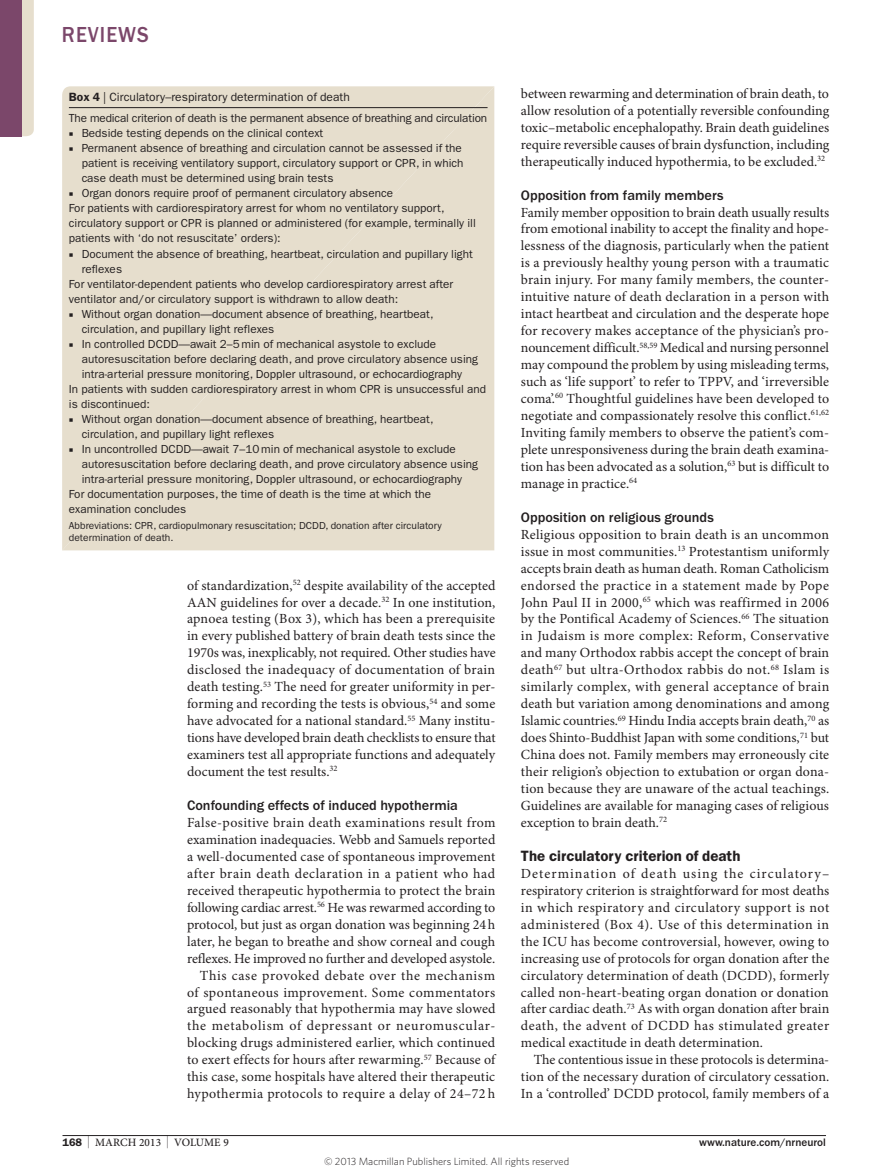
<style>
.page{position:relative;width:893px;height:1174px;background:#fff}
.page>*{position:absolute;margin:0;border:0;box-sizing:border-box;transform-origin:0 0}
.t1{font:500 22.5px "ITC Franklin Gothic Std";letter-spacing:.05em;color:#7b476a;scale:.9 1}
.Head_1{font:600 15px "ITC Franklin Gothic Std";color:#231f20}
.Head_2{font:500 14.25px "ITC Franklin Gothic Std";color:#231f20}
.Body_first{font:13.95px/17px "Minion Pro";letter-spacing:.005em;color:#231f20;text-align:justify}
.Body_text{font:13.95px/17px "Minion Pro";letter-spacing:.01em;color:#231f20;text-align:justify}
.Box_title{font:12px "ITC Franklin Gothic Std";color:#231f20}
.Box_body_bullet{font:11.7px/15px "ITC Franklin Gothic Std";color:#231f20}
.Box_body_first{font:11.7px/15px "ITC Franklin Gothic Std";color:#231f20}
.t2{font:500 11.25px "ITC Franklin Gothic Std";color:#231f20}
.t3{font:500 11.25px "Minion Pro";letter-spacing:.01em;color:#231f20}
.t4{font:300 10.5px "Whitney";color:#231f20}
.Box_footnote{font:10.2px/12.3px "ITC Franklin Gothic Std";color:#231f20}
.s1{font-weight:600}
.s2{font-family:"Minion Pro"}
.s3{font-family:"ITC Franklin Gothic Std";font-weight:600;font-size:10.95px}
.s4{font-size:12.9px}
</style>
<div class="page">
<hr style="left:63px;top:1135px;width:763px;height:1px;background:#231f20">
<div style="left:62px;top:86px;width:432px;height:464px;background:#e6decd"></div>
<hr style="left:69px;top:107px;width:419px;height:1px;background:#231f20">
<div style="left:22px;top:0;width:12px;height:136px;background:#e6decd"></div>
<div style="left:0;top:0;width:22px;height:136px;background:#7b476a"></div>
<h1 class="t1" style="left:62px;top:22px;width:98px">REVIEWS</h1>
<p class="Box_title" style="left:69px;top:90px;width:282px"><span class="s1">Box 4</span> | Circulatory–respiratory determination of death</p>
<p class="Box_body_first" style="left:69px;top:111px;width:420px">The medical criterion of death is the permanent absence of breathing and circulation</p>
<p class="Box_body_bullet" style="left:69px;top:126px;width:256px"><span class="s2">■</span> Bedside testing depends on the clinical context</p>
<p class="Box_body_bullet" style="left:82px;top:141px;width:383px;text-indent:-13px"><span class="s2">■</span> Permanent absence of breathing and circulation cannot be assessed if the patient is receiving ventilatory support, circulatory support or CPR, in which case death must be determined using brain tests</p>
<p class="Box_body_bullet" style="left:69px;top:186px;width:326px"><span class="s2">■</span> Organ donors require proof of permanent circulatory absence</p>
<p class="Box_body_first" style="left:69px;top:201px;width:408px">For patients with cardiorespiratory arrest for whom no ventilatory support, circulatory support or CPR is planned or administered (for example, terminally ill patients with ‘do not resuscitate’ orders):</p>
<p class="Box_body_bullet" style="left:82px;top:246px;width:393px;text-indent:-13px"><span class="s2">■</span> Document the absence of breathing, heartbeat, circulation and pupillary light reflexes</p>
<p class="Box_body_first" style="left:69px;top:276px;width:386px">For ventilator-dependent patients who develop cardiorespiratory arrest after ventilator and/or circulatory support is withdrawn to allow death:</p>
<p class="Box_body_bullet" style="left:82px;top:306px;width:353px;text-indent:-13px"><span class="s2">■</span> Without organ donation—document absence of breathing, heartbeat, circulation, and pupillary light reflexes</p>
<p class="Box_body_bullet" style="left:82px;top:336px;width:398px;text-indent:-13px"><span class="s2">■</span> In controlled DCDD—await 2–5 min of mechanical asystole to exclude autoresuscitation before declaring death, and prove circulatory absence using intra-arterial pressure monitoring, Doppler ultrasound, or echocardiography</p>
<p class="Box_body_first" style="left:69px;top:381px;width:419px">In patients with sudden cardiorespiratory arrest in whom CPR is unsuccessful and is discontinued:</p>
<p class="Box_body_bullet" style="left:82px;top:411px;width:353px;text-indent:-13px"><span class="s2">■</span> Without organ donation—document absence of breathing, heartbeat, circulation, and pupillary light reflexes</p>
<p class="Box_body_bullet" style="left:82px;top:441px;width:398px;text-indent:-13px"><span class="s2">■</span> In uncontrolled DCDD—await 7–10 min of mechanical asystole to exclude autoresuscitation before declaring death, and prove circulatory absence using intra-arterial pressure monitoring, Doppler ultrasound, or echocardiography</p>
<p class="Box_body_first" style="left:69px;top:486px;width:364px">For documentation purposes, the time of death is the time at which the examination concludes</p>
<p class="Box_footnote" style="left:69px;top:519px;width:374px">Abbreviations: CPR, cardiopulmonary resuscitation; DCDD, donation after circulatory determination of death.</p>
<p class="Body_first" style="left:187px;top:577px;width:310px">of standardization,<sup>52</sup> despite availability of the accepted AAN guidelines for over a decade.<sup>32</sup> In one institution, apnoea testing (Box 3), which has been a prerequisite in every published battery of brain death tests since the 1970s was, inexplicably, not required. Other studies have disclosed the inadequacy of documentation of brain death testing.<sup>53</sup> The need for greater uniformity in per&shy;forming and recording the tests is obvious,<sup>54</sup> and some have advocated for a national standard.<sup>55</sup> Many institu&shy;tions have developed brain death checklists to ensure that examiners test all appropriate functions and adequately document the test results.<sup>32</sup></p>
<p class="Head_2" style="left:187px;top:797px;width:272px">Confounding effects of induced hypothermia</p>
<p class="Body_first" style="left:187px;top:814px;width:310px">False-positive brain death examinations result from examination inadequacies. Webb and Samuels reported a well-documented case of spontaneous improvement after brain death declaration in a patient who had received therapeutic hypothermia to protect the brain following cardiac arrest.<sup>56</sup> He was rewarmed according to protocol, but just as organ donation was beginning 24h later, he began to breathe and show corneal and cough reflexes. He improved no further and developed asystole.</p>
<p class="Body_text" style="left:187px;top:967px;width:310px;text-indent:13px">This case provoked debate over the mechanism of spontaneous improvement. Some commentators argued reasonably that hypothermia may have slowed the metabolism of depressant or neuromuscular&shy;blocking drugs administered earlier, which continued to exert effects for hours after rewarming.<sup>57</sup> Because of this case, some hospitals have altered their therapeutic hypothermia protocols to require a delay of 24–72 h</p>
<p class="Body_text" style="left:521px;top:85px;width:310px">between rewarming and determination of brain death, to allow resolution of a potentially reversible confounding toxic–metabolic encephalopathy. Brain death guidelines require reversible causes of brain dysfunction, including therapeutically induced hypothermia, to be excluded.<sup>32</sup></p>
<p class="Head_2" style="left:521px;top:187px;width:204px">Opposition from family members</p>
<p class="Body_first" style="left:521px;top:204px;width:310px;text-align:left">Family member opposition to brain death usually results from emotional inability to accept the finality and hope&shy;lessness of the diagnosis, particularly when the patient is a previously healthy young person with a traumatic brain injury. For many family members, the counter&shy;intuitive nature of death declaration in a person with intact heartbeat and circulation and the desperate hope for recovery makes acceptance of the physician’s pro&shy;nouncement difficult.<sup>58,59</sup> Medical and nursing personnel may compound the problem by using misleading terms, such as ‘life support’ to refer to TPPV, and ‘irreversible coma’.<sup>60</sup> Thoughtful guidelines have been developed to negotiate and compassionately resolve this conflict.<sup>61,62<br></sup>Inviting family members to observe the patient’s com&shy;plete unresponsiveness during the brain death examina&shy;tion has been advocated as a solution,<sup>63</sup> but is difficult to manage in practice.<sup>64</sup></p>
<p class="Head_2" style="left:521px;top:509px;width:194px">Opposition on religious grounds</p>
<p class="Body_first" style="left:521px;top:526px;width:310px">Religious opposition to brain death is an uncommon issue in most communities.<sup>13</sup> Protestantism uniformly accepts brain death as human death. Roman Catholicism endorsed the practice in a statement made by Pope John Paul II in 2000,<sup>65</sup> which was reaffirmed in 2006 by the Pontifical Academy of Sciences.<sup>66</sup> The situation in Judaism is more complex: Reform, Conservative and many Orthodox rabbis accept the concept of brain death<sup>67</sup> but ultra-Orthodox rabbis do not.<sup>68</sup> Islam is similarly complex, with general acceptance of brain death but variation among denominations and among Islamic countries.<sup>69</sup> Hindu India accepts brain death,<sup>70</sup> as does Shinto-Buddhist Japan with some conditions,<sup>71</sup> but China does not. Family members may erroneously cite their religion’s objection to extubation or organ dona&shy;tion because they are unaware of the actual teachings.<br>Guidelines are available for managing cases of religious exception to brain death.<sup>72</sup></p>
<p class="Head_1" style="left:521px;top:847px;width:221px">The circulatory criterion of death</p>
<p class="Body_first" style="left:521px;top:865px;width:310px">Determination of death using the circulatory– respiratory criterion is straightforward for most deaths in which respiratory and circulatory support is not administered (Box 4). Use of this determination in the ICU has become controversial, however, owing to increasing use of protocols for organ donation after the circulatory determination of death (DCDD), formerly called non-heart-beating organ donation or donation after cardiac death.<sup>73</sup> As with organ donation after brain death, the advent of DCDD has stimulated greater medical exactitude in death determination.</p>
<p class="Body_text" style="left:521px;top:1052px;width:310px;text-indent:13px">The contentious issue in these protocols is determina&shy;tion of the necessary duration of circulatory cessation.<br>In a ‘controlled’ DCDD protocol, family members of a</p>
<p class="t3" style="left:63px;top:1136px;width:168px"><span class="s3">168</span> <span class="s4">|</span> MARCH 2013 <span class="s4">|</span> VOLUME 9</p>
<p class="t2" style="left:699px;top:1136px;width:128px">www.nature.com/nrneurol</p>
<p class="t4" style="left:324px;top:1154px;width:247px">© 2013 Macmillan Publishers Limited. All rights reserved</p>
</div>
